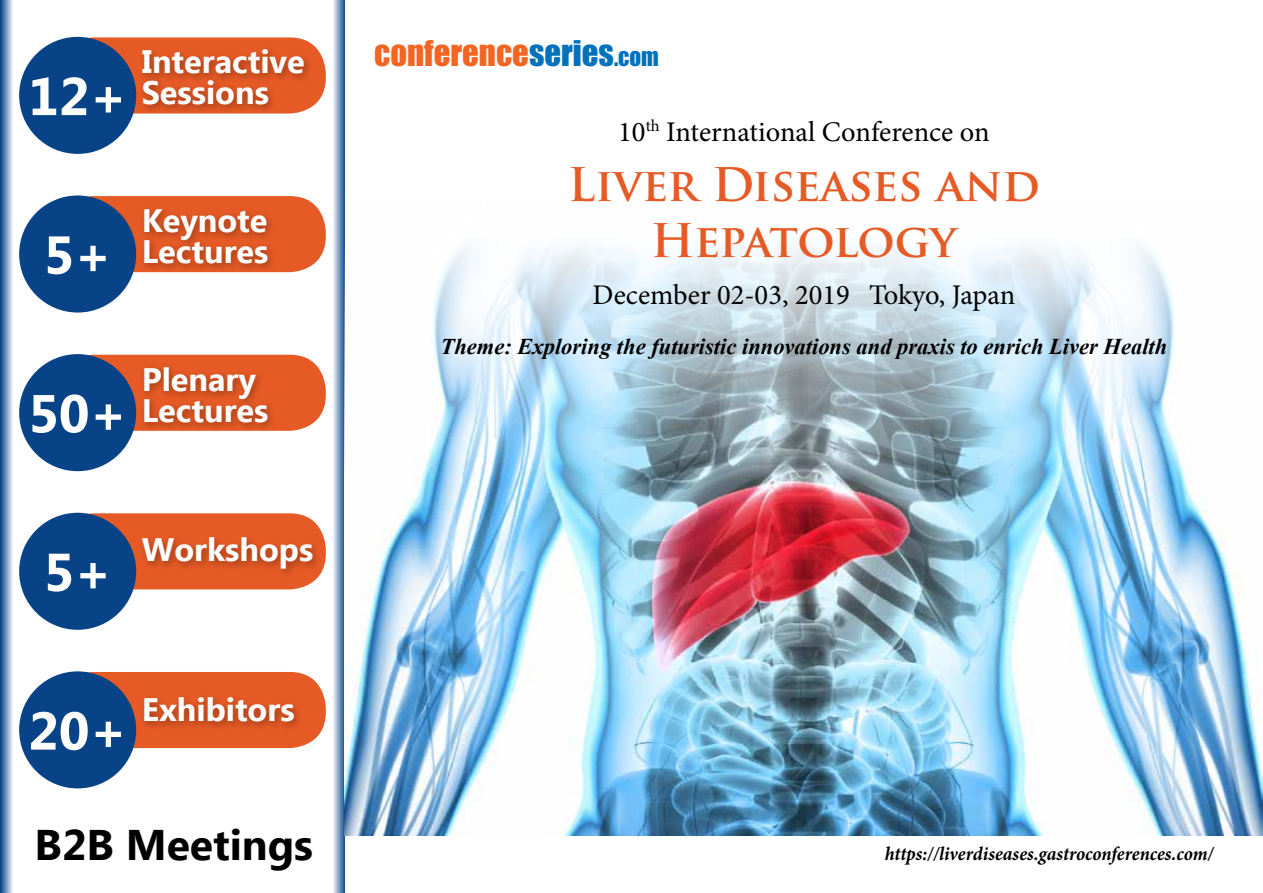
<style>
.page{position:relative;width:1263px;height:893px;background:#fff}
.page>*{position:absolute;margin:0;border:0;box-sizing:border-box;transform-origin:0 0}
.t1{font:700 53.25px "Ebrima";color:#fff}
.t2{font:700 45.15px/56.1px "Trajan Pro";letter-spacing:-.01em;color:#e65a25;text-align:center}
.t3{font:700 42.75px "Ebrima";color:#000}
.t4{font:32.7px "Impact";color:#f26522}
.t5{font:700 32.4px/30.9px "Ebrima";color:#fff}
.t6{font:28.5px "Minion Pro";color:#000}
.t7{font:italic 700 22.5px "Times New Roman";color:#000}
.t8{font:italic 700 19.5px "Minion Pro";color:#000;scale:.95 1}
.s1{color:#0072bc}
.s2{font-size:22.95px;color:#0072bc}
</style>
<div class="page">
<div style="left:58px;top:37px;width:268px;height:77px;background:#e65a25;border-radius:36px"></div>
<div style="left:19px;top:37px;width:117px;height:117px;background:#084388;border-radius:50%"></div>
<div style="left:138px;top:45px;width:176px;height:69px;background:#000;opacity:.3"></div>
<div style="left:58px;top:196px;width:268px;height:76px;background:#e65a25;border-radius:36px"></div>
<div style="left:19px;top:195px;width:117px;height:118px;background:#084388;border-radius:50%"></div>
<div style="left:140px;top:205px;width:137px;height:68px;background:#000;opacity:.3"></div>
<div style="left:58px;top:355px;width:268px;height:76px;background:#e65a25;border-radius:36px"></div>
<div style="left:19px;top:354px;width:117px;height:117px;background:#084388;border-radius:50%"></div>
<div style="left:140px;top:362px;width:137px;height:70px;background:#000;opacity:.3"></div>
<div style="left:58px;top:513px;width:268px;height:76px;background:#e65a25;border-radius:36px"></div>
<div style="left:19px;top:513px;width:117px;height:117px;background:#084388;border-radius:50%"></div>
<div style="left:138px;top:533px;width:184px;height:46px;background:#000;opacity:.3"></div>
<div style="left:58px;top:672px;width:268px;height:76px;background:#e65a25;border-radius:36px"></div>
<div style="left:19px;top:671px;width:117px;height:117px;background:#084388;border-radius:50%"></div>
<div style="left:140px;top:693px;width:164px;height:38px;background:#000;opacity:.3"></div>
<svg style="left:0;top:0;width:13px;height:893px"></svg>
<svg style="left:333px;top:0;width:12px;height:893px"></svg>
<img style="left:345px;top:245px;width:918px;height:591px">
<h1 class="t1" style="left:28px;top:57px;width:100px">12+</h1>
<p class="t5" style="left:142px;top:48px;width:165px">Interactive<br>Sessions</p>
<h1 class="t1" style="left:44px;top:215px;width:70px">5+</h1>
<p class="t5" style="left:142px;top:207px;width:128px">Keynote<br>Lectures</p>
<h1 class="t1" style="left:28px;top:374px;width:100px">50+</h1>
<p class="t5" style="left:142px;top:365px;width:128px">Plenary<br>Lectures</p>
<h1 class="t1" style="left:44px;top:532px;width:70px">5+</h1>
<p class="t5" style="left:142px;top:536px;width:173px">Workshops</p>
<h1 class="t1" style="left:28px;top:691px;width:100px">20+</h1>
<p class="t5" style="left:142px;top:696px;width:154px">Exhibitors</p>
<h3 class="t3" style="left:35px;top:813px;width:280px">B2B Meetings</h3>
<p class="t4" style="left:374px;top:28px;width:286px">CONFERENCE<span class="s1">SERIES</span><span class="s2">.COM</span></p>
<p class="t6" style="left:618px;top:112px;width:373px">10<sup>th</sup> International Conference on</p>
<h2 class="t2" style="left:568px;top:157px;width:474px">Liver Diseases and<br>Hepatology</h2>
<p class="t6" style="left:593px;top:276px;width:424px">December 02-03, 2019 Tokyo, Japan</p>
<p class="t7" style="left:441px;top:331px;width:728px">Theme: Exploring the futuristic innovations and praxis to enrich Liver Health</p>
<p class="t8" style="left:885px;top:839px;width:347px">https://liverdiseases.gastroconferences.com/</p>
</div>
